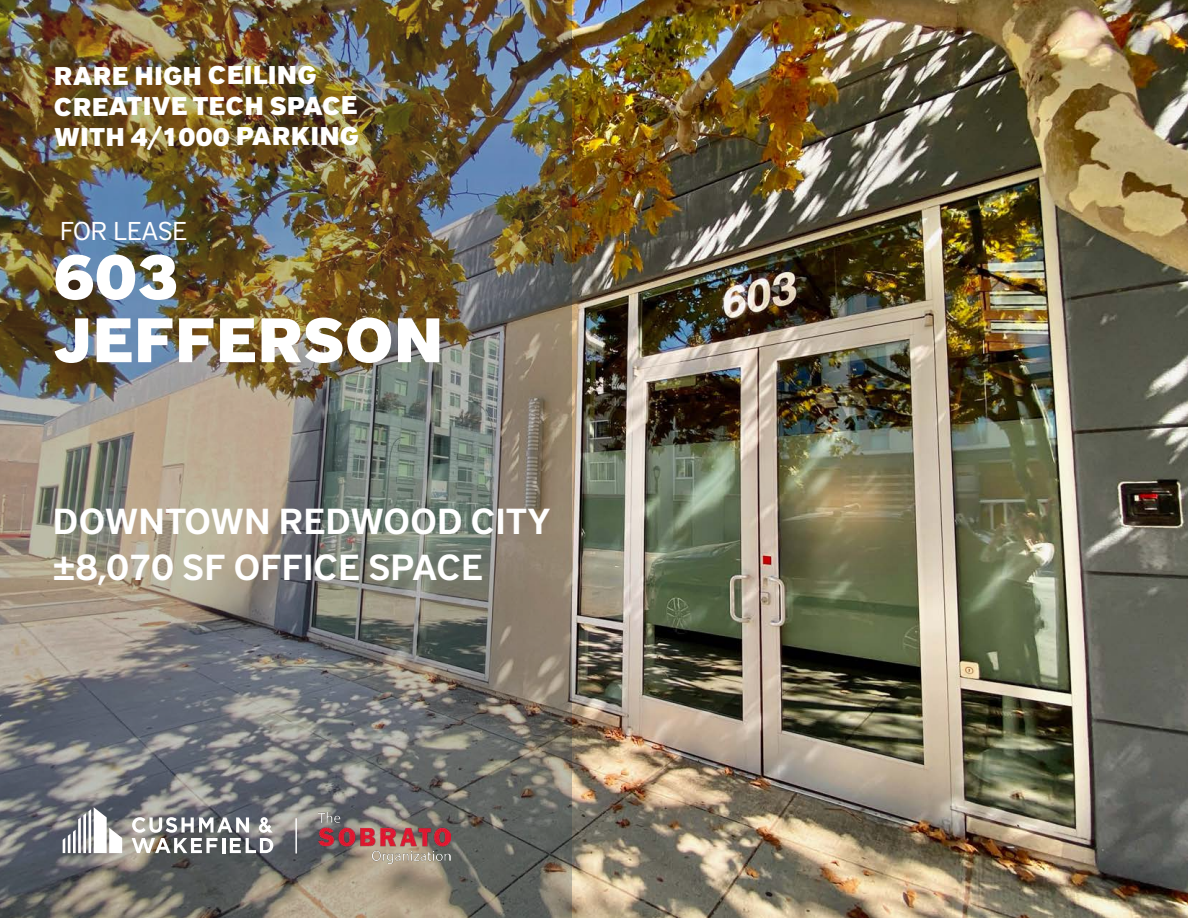
<style>
.page{position:relative;width:1188px;height:918px;background:#fff}
.page>*{position:absolute;margin:0;border:0;box-sizing:border-box;transform-origin:0 0}
.t1{font:900 62.4px/63px "District Pro";color:#fff}
.t2{font:600 36px/46.5px "District Pro";color:#fff}
.t3{font:25.65px "District Pro";color:#fff}
.t4{font:900 25.5px/30.6px "District Pro";letter-spacing:-.005em;color:#fff}
</style>
<div class="page">
<img style="left:572px;top:0;width:616px;height:918px">
<img style="left:0;top:0;width:572px;height:918px">
<svg style="left:63px;top:807px;width:59px;height:46px"></svg>
<svg style="left:132px;top:817px;width:141px;height:36px"></svg>
<hr style="left:295px;top:818px;width:2px;height:35px;background:#fff">
<img style="left:318px;top:812px;width:133px;height:51px">
<p class="t4" style="left:54px;top:59px;width:307px">RARE HIGH CEILING<br>CREATIVE TECH SPACE<br>WITH 4/1000 PARKING</p>
<p class="t3" style="left:60px;top:213px;width:129px">FOR LEASE</p>
<p class="t1" style="left:53px;top:242px;width:392px">603<br>JEFFERSON</p>
<p class="t2" style="left:53px;top:496px;width:500px">DOWNTOWN REDWOOD CITY ±8,070 SF OFFICE SPACE</p>
</div>
